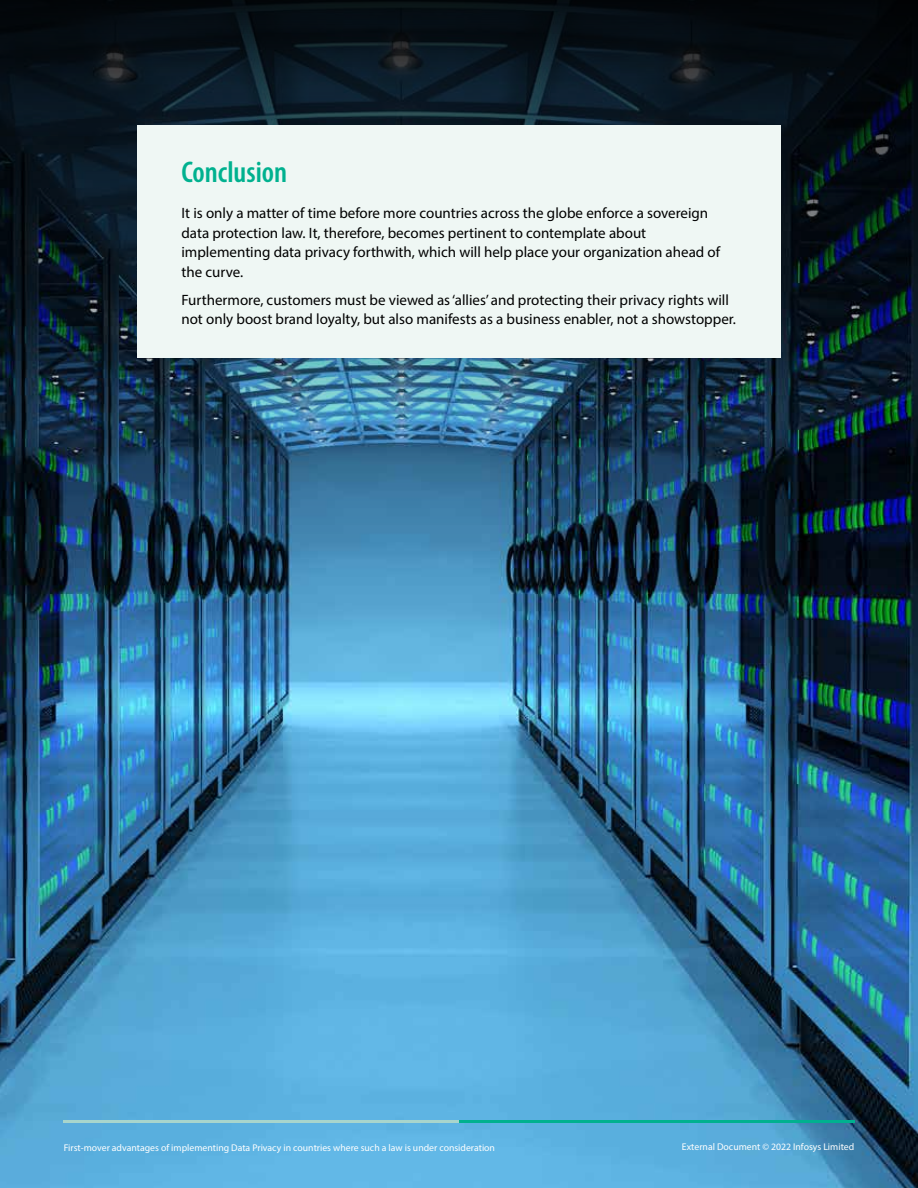
<style>
.page{position:relative;width:918px;height:1188px;background:#fff}
.page>*{position:absolute;margin:0;border:0;box-sizing:border-box;transform-origin:0 0}
.t1{font:600 condensed 30px "Myriad Pro";color:#00b18f}
.t2{font:15px/19.5px "Myriad Pro";color:#000}
.t3{font:9.75px "Myriad Pro";color:#fff}
</style>
<div class="page">
<img style="left:0;top:558px;width:918px;height:630px">
<img style="left:0;top:0;width:918px;height:558px">
<hr style="left:64px;top:1120px;width:395px;height:3px;background:#a8d5cc">
<hr style="left:459px;top:1120px;width:395px;height:3px;background:#00b18f">
<div style="left:137px;top:125px;width:644px;height:233px;background:#eff7f4"></div>
<h1 class="t1" style="left:181px;top:155px;width:107px">Conclusion</h1>
<p class="t2" style="left:181px;top:203px;width:540px">It is only a matter of time before more countries across the globe enforce a sovereign data protection law. It, therefore, becomes pertinent to contemplate about implementing data privacy forthwith, which will help place your organization ahead of the curve.</p>
<p class="t2" style="left:181px;top:290px;width:556px">Furthermore, customers must be viewed as ‘allies’ and protecting their privacy rights will not only boost brand loyalty, but also manifests as a business enabler, not a showstopper.</p>
<p class="t3" style="left:64px;top:1142px;width:433px">First-mover advantages of implementing Data Privacy in countries where such a law is under consideration</p>
<p class="t3" style="left:682px;top:1141px;width:174px">External Document © 2022 Infosys Limited</p>
</div>
